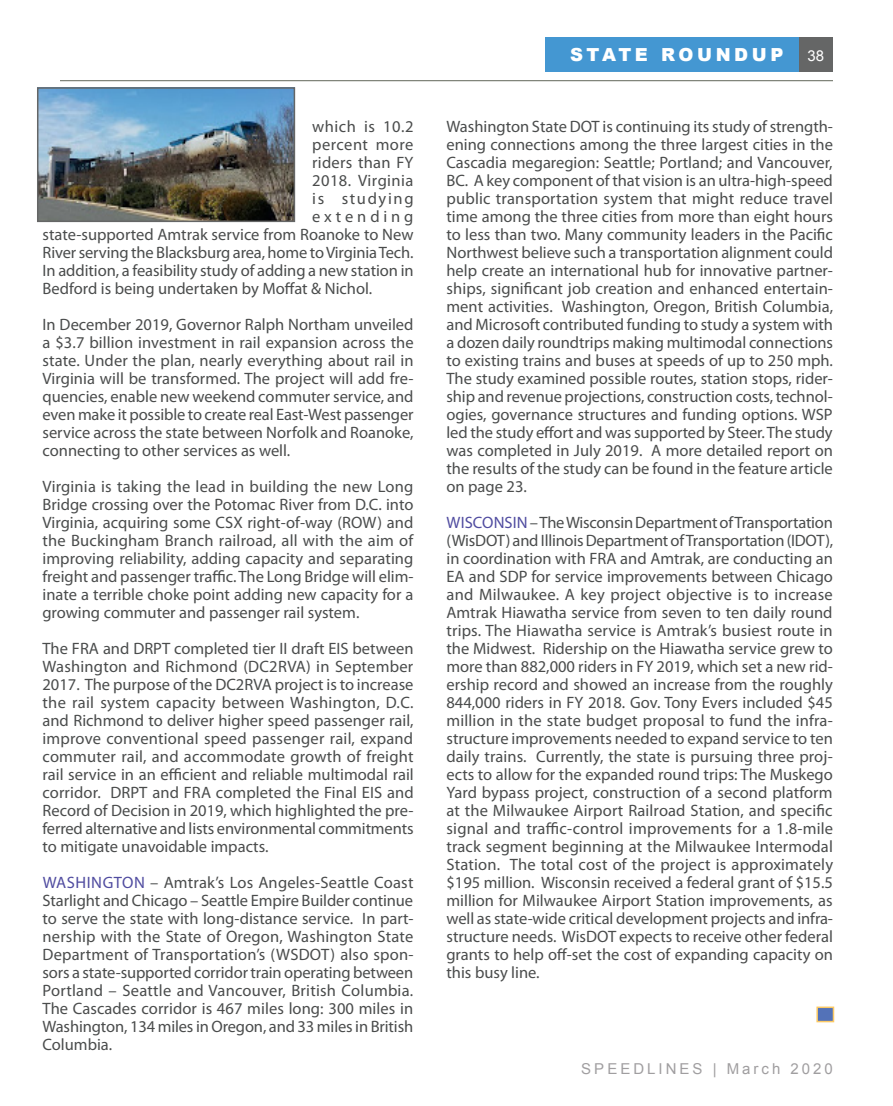
<style>
.page{position:relative;width:893px;height:1106px;background:#fff}
.page>*{position:absolute;margin:0;border:0;box-sizing:border-box;transform-origin:0 0}
.Section_heading_head{font:900 18px "Arial";letter-spacing:.2em;color:#fff}
.Body{font:16.5px/18px "Myriad Pro";color:#4a4c4c;text-align:justify}
.Body-2{font:16.5px "Myriad Pro";letter-spacing:.03em;color:#4a4c4c}
.Body-3{font:16.5px "Myriad Pro";letter-spacing:.1em;color:#4a4c4c}
.Body-4{font:16.5px "Myriad Pro";letter-spacing:.235em;color:#4a4c4c}
.Footer_Master_page{font:15px "Arial";letter-spacing:.2em;color:#a09ea0}
.t1{font:15px "Arial";color:#fff}
.s1{color:#504ca0}
</style>
<div class="page">
<div style="left:798px;top:38px;width:35px;height:34px;background:#656666"></div>
<hr style="left:60px;top:80px;width:773px;height:1px;background:#73776c">
<div style="left:545px;top:38px;width:253px;height:34px;background:#4497d2"></div>
<div style="left:817px;top:1007px;width:16px;height:14px;background:#5372b8"></div>
<div style="left:816px;top:1006px;width:18px;height:16px;border:2px solid #fbc964"></div>
<img style="left:40px;top:90px;width:252px;height:129px">
<div style="left:37px;top:87px;width:258px;height:135px;border:2px solid #656666"></div>
<p class="Body-2" style="left:312px;top:116px;width:103px">which is 10.2</p>
<p class="Body-2" style="left:312px;top:134px;width:103px">percent more</p>
<p class="Body" style="left:312px;top:153px;width:103px">riders than FY</p>
<p class="Body-2" style="left:312px;top:170px;width:103px">2018. Virginia</p>
<p class="Body-3" style="left:312px;top:188px;width:103px">is studying</p>
<p class="Body-4" style="left:312px;top:206px;width:103px">extending</p>
<p class="Body" style="left:43px;top:225px;width:373px">state-supported Amtrak service from Roanoke to New</p>
<p class="Body" style="left:43px;top:243px;width:373px">River serving the Blacksburg area, home to Virginia Tech.</p>
<p class="Body" style="left:43px;top:261px;width:373px">In addition, a feasibility study of adding a new station in</p>
<p class="Body" style="left:43px;top:279px;width:331px">Bedford is being undertaken by Moffat &amp; Nichol.</p>
<p class="Body" style="left:43px;top:315px;width:373px">In December 2019, Governor Ralph Northam unveiled a $3.7 billion investment in rail expansion across the state. Under the plan, nearly everything about rail in Virginia will be transformed. The project will add fre&shy;quencies, enable new weekend commuter service, and even make it possible to create real East-West passenger service across the state between Norfolk and Roanoke, connecting to other services as well.</p>
<p class="Body" style="left:43px;top:477px;width:372px">Virginia is taking the lead in building the new Long Bridge crossing over the Potomac River from D.C. into Virginia, acquiring some CSX right-of-way (ROW) and the Buckingham Branch railroad, all with the aim of improving reliability, adding capacity and separating freight and passenger traffic. The Long Bridge will elim&shy;inate a terrible choke point adding new capacity for a growing commuter and passenger rail system.</p>
<p class="Body" style="left:43px;top:639px;width:373px">The FRA and DRPT completed tier II draft EIS between Washington and Richmond (DC2RVA) in September 2017. The purpose of the DC2RVA project is to increase the rail system capacity between Washington, D.C. and Richmond to deliver higher speed passenger rail, improve conventional speed passenger rail, expand commuter rail, and accommodate growth of freight rail service in an efficient and reliable multimodal rail corridor. DRPT and FRA completed the Final EIS and Record of Decision in 2019, which highlighted the pre&shy;ferred alternative and lists environmental commitments to mitigate unavoidable impacts.</p>
<p class="Body" style="left:43px;top:873px;width:372px"><span class="s1">WASHINGTON</span> – Amtrak’s Los Angeles-Seattle Coast Starlight and Chicago – Seattle Empire Builder continue to serve the state with long-distance service. In part&shy;nership with the State of Oregon, Washington State Department of Transportation’s (WSDOT) also spon&shy;sors a state-supported corridor train operating between Portland – Seattle and Vancouver, British Columbia.<br>The Cascades corridor is 467 miles long: 300 miles in Washington, 134 miles in Oregon, and 33 miles in British Columbia.</p>
<p class="Section_heading_head" style="left:570px;top:42px;width:215px">STATE ROUNDUP</p>
<p class="t1" style="left:807px;top:46px;width:18px">38</p>
<p class="Body" style="left:446px;top:117px;width:388px">Washington State DOT is continuing its study of strength&shy;ening connections among the three largest cities in the Cascadia megaregion: Seattle; Portland; and Vancouver, BC. A key component of that vision is an ultra-high-speed public transportation system that might reduce travel time among the three cities from more than eight hours to less than two. Many community leaders in the Pacific Northwest believe such a transportation alignment could help create an international hub for innovative partner&shy;ships, significant job creation and enhanced entertain&shy;ment activities. Washington, Oregon, British Columbia, and Microsoft contributed funding to study a system with a dozen daily roundtrips making multimodal connections to existing trains and buses at speeds of up to 250 mph.<br>The study examined possible routes, station stops, rider&shy;ship and revenue projections, construction costs, technol&shy;ogies, governance structures and funding options. WSP led the study effort and was supported by Steer. The study was completed in July 2019. A more detailed report on the results of the study can be found in the feature article on page 23.</p>
<p class="Body" style="left:446px;top:513px;width:388px"><span class="s1">WISCONSIN</span>– The Wisconsin Department of Transportation (WisDOT) and Illinois Department of Transportation (IDOT), in coordination with FRA and Amtrak, are conducting an EA and SDP for service improvements between Chicago and Milwaukee. A key project objective is to increase Amtrak Hiawatha service from seven to ten daily round trips. The Hiawatha service is Amtrak’s busiest route in the Midwest. Ridership on the Hiawatha service grew to more than 882,000 riders in FY 2019, which set a new rid&shy;ership record and showed an increase from the roughly 844,000 riders in FY 2018. Gov. Tony Evers included $45 million in the state budget proposal to fund the infra&shy;structure improvements needed to expand service to ten daily trains. Currently, the state is pursuing three proj&shy;ects to allow for the expanded round trips: The Muskego Yard bypass project, construction of a second platform at the Milwaukee Airport Railroad Station, and specific signal and traffic-control improvements for a 1.8-mile track segment beginning at the Milwaukee Intermodal Station. The total cost of the project is approximately $195 million. Wisconsin received a federal grant of $15.5 million for Milwaukee Airport Station improvements, as well as state-wide critical development projects and infra&shy;structure needs. WisDOT expects to receive other federal grants to help off-set the cost of expanding capacity on this busy line.</p>
<p class="Footer_Master_page" style="left:581px;top:1059px;width:253px">SPEEDLINES | March 2020</p>
</div>
